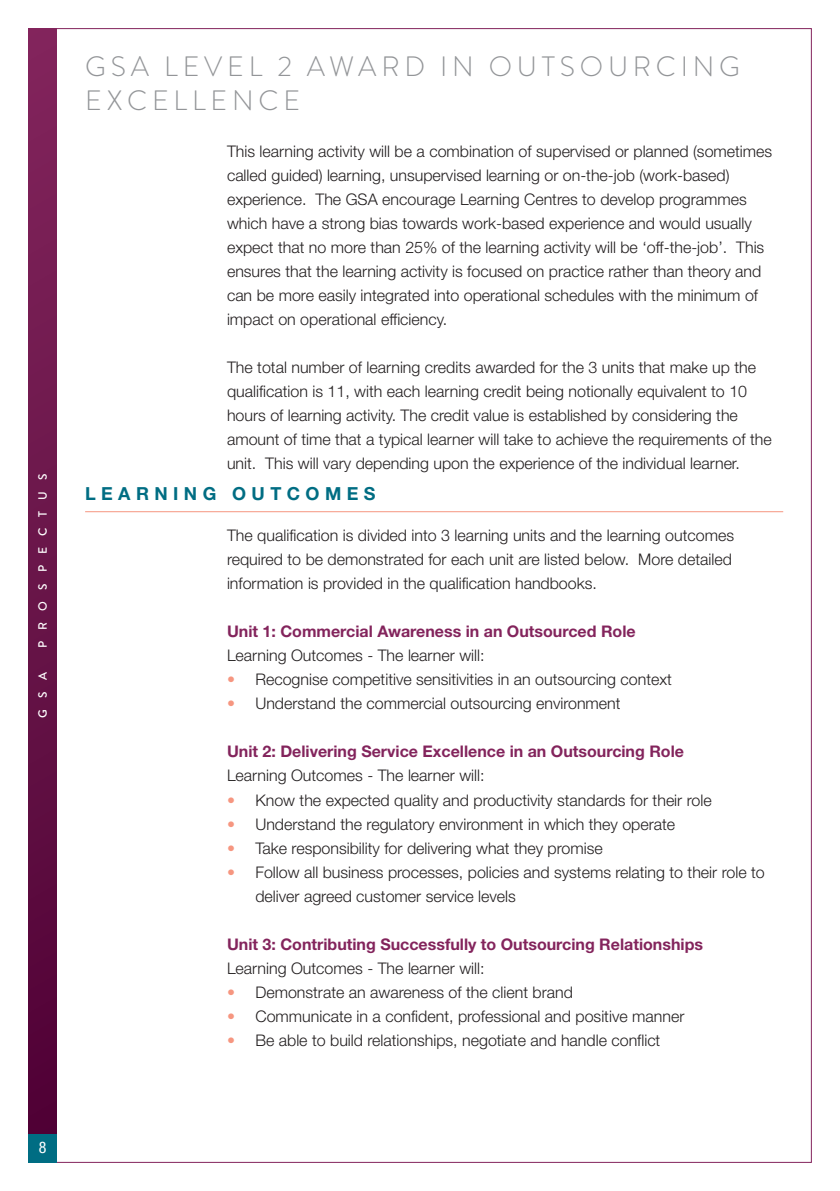
<style>
.page{position:relative;width:840px;height:1191px;background:#fff}
.page>*{position:absolute;margin:0;border:0;box-sizing:border-box;transform-origin:0 0}
.t1{font:300 28px/33.6px "Brandon Grotesque";letter-spacing:.17em;color:#939598}
.t2{font:700 18px "Helvetica Neue";letter-spacing:.3em;color:#006d83}
.t3{font:300 16px/24px "Helvetica Neue";color:#231f20}
.t4{font:700 16px "Helvetica Neue";color:#83245c}
.t5{font:condensed 16px "Helvetica Neue";color:#fff}
.t6{font:500 12px "Brandon Grotesque";letter-spacing:.92em;color:#fff}
.s1{color:#f69680}
</style>
<div class="page">
<div style="left:28px;top:28px;width:29px;height:1134px;background:linear-gradient(to bottom,#82265c,#4e0134)"></div>
<div style="left:28px;top:1134px;width:29px;height:28px;background:#006d83"></div>
<hr style="left:85px;top:511px;width:697px;height:1px;background:#f69680">
<p class="t6" style="left:36px;top:648px;width:176px;rotate:-90deg">PROSPECTUS</p>
<p class="t6" style="left:36px;top:717px;width:47px;rotate:-90deg">GSA</p>
<p class="t5" style="left:39px;top:1141px;width:9px">8</p>
<h1 class="t1" style="left:85px;top:50px;width:656px">GSA LEVEL 2 AWARD IN OUTSOURCING<br>EXCELLENCE</h1>
<p class="t3" style="left:227px;top:141px;width:546px">This learning activity will be a combination of supervised or planned (sometimes called guided) learning, unsupervised learning or on-the-job (work-based) experience. The GSA encourage Learning Centres to develop programmes which have a strong bias towards work-based experience and would usually expect that no more than 25% of the learning activity will be ‘off-the-job’. This ensures that the learning activity is focused on practice rather than theory and can be more easily integrated into operational schedules with the minimum of impact on operational efficiency.</p>
<p class="t3" style="left:227px;top:357px;width:546px">The total number of learning credits awarded for the 3 units that make up the qualification is 11, with each learning credit being notionally equivalent to 10 hours of learning activity. The credit value is established by considering the amount of time that a typical learner will take to achieve the requirements of the unit. This will vary depending upon the experience of the individual learner.</p>
<p class="t2" style="left:85px;top:487px;width:292px">LEARNING OUTCOMES</p>
<p class="t3" style="left:227px;top:525px;width:508px">The qualification is divided into 3 learning units and the learning outcomes required to be demonstrated for each unit are listed below. More detailed information is provided in the qualification handbooks.</p>
<p class="t4" style="left:227px;top:626px;width:410px">Unit 1: Commercial Awareness in an Outsourced Role</p>
<p class="t3" style="left:227px;top:645px;width:259px">Learning Outcomes - The learner will:</p>
<p class="t3" style="left:227px;top:669px;width:446px"><span class="s1">•</span> Recognise competitive sensitivities in an outsourcing context</p>
<p class="t3" style="left:227px;top:693px;width:395px"><span class="s1">•</span> Understand the commercial outsourcing environment</p>
<p class="t4" style="left:227px;top:746px;width:458px">Unit 2: Delivering Service Excellence in an Outsourcing Role</p>
<p class="t3" style="left:227px;top:765px;width:259px">Learning Outcomes - The learner will:</p>
<p class="t3" style="left:227px;top:789px;width:486px"><span class="s1">•</span> Know the expected quality and productivity standards for their role</p>
<p class="t3" style="left:227px;top:813px;width:449px"><span class="s1">•</span> Understand the regulatory environment in which they operate</p>
<p class="t3" style="left:227px;top:837px;width:377px"><span class="s1">•</span> Take responsibility for delivering what they promise</p>
<p class="t3" style="left:255px;top:861px;width:510px;text-indent:-28px"><span class="s1">•</span> Follow all business processes, policies and systems relating to their role to deliver agreed customer service levels</p>
<p class="t4" style="left:227px;top:938px;width:477px">Unit 3: Contributing Successfully to Outsourcing Relationships</p>
<p class="t3" style="left:227px;top:957px;width:259px">Learning Outcomes - The learner will:</p>
<p class="t3" style="left:227px;top:981px;width:347px"><span class="s1">•</span> Demonstrate an awareness of the client brand</p>
<p class="t3" style="left:227px;top:1005px;width:458px"><span class="s1">•</span> Communicate in a confident, professional and positive manner</p>
<p class="t3" style="left:227px;top:1029px;width:434px"><span class="s1">•</span> Be able to build relationships, negotiate and handle conflict</p>
</div>
